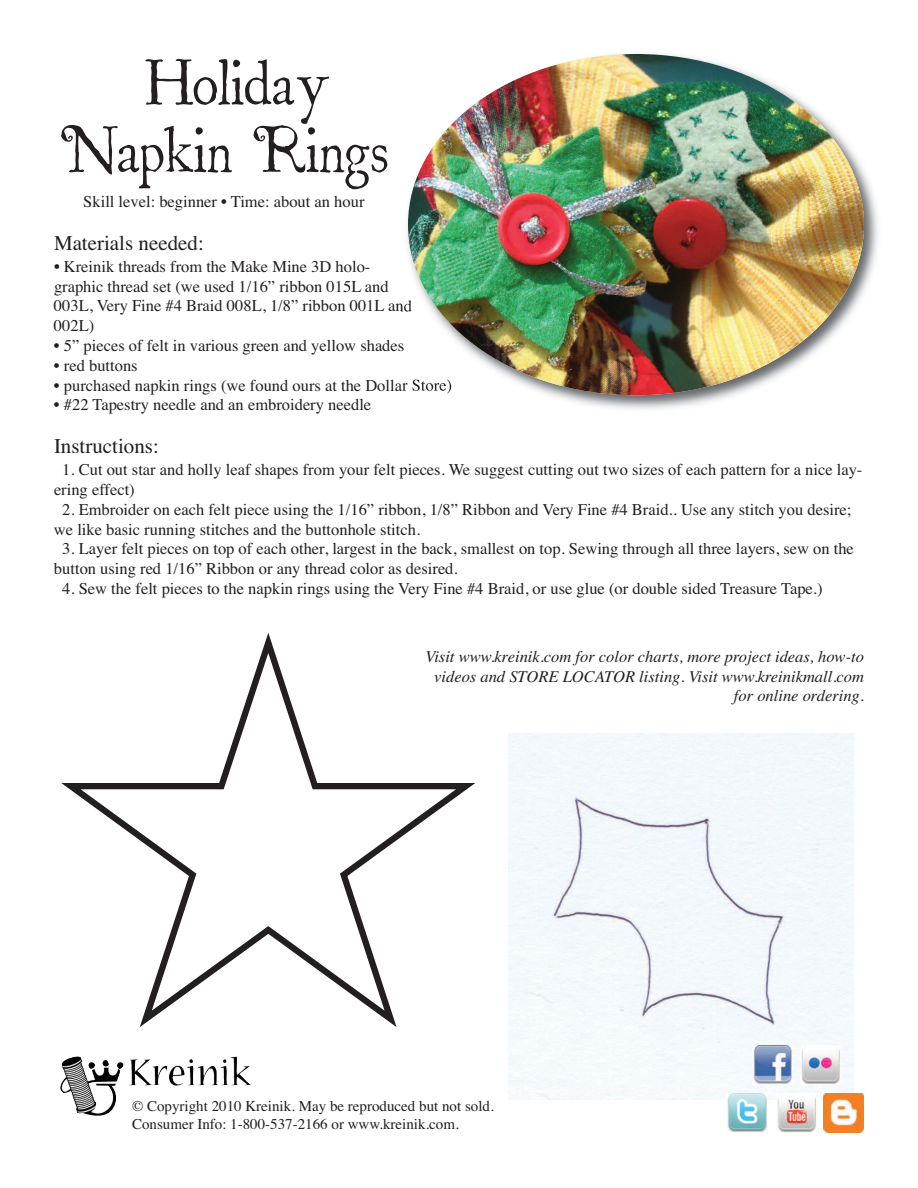
<style>
.page{position:relative;width:918px;height:1188px;background:#fff}
.page>*{position:absolute;margin:0;border:0;box-sizing:border-box;transform-origin:0 0}
.t1{font:63px/67.5px "St Nicholas";color:#231f20;text-align:center}
.t2{font:21px "Times";color:#231f20}
.t3{font:16.5px/19.8px "Times";color:#231f20}
.t4{font:italic 16.5px/19.8px "Times";color:#231f20;text-align:right}
.t5{font:15px/18px "Times";color:#231f20}
</style>
<div class="page">
<div style="left:508px;top:734px;width:345px;height:365px;background:#f3f9fc"></div>
<img style="left:402px;top:54px;width:476px;height:355px">
<img style="left:408px;top:54px;width:456px;height:341px;border-radius:50%">
<img style="left:60px;top:1056px;width:191px;height:60px">
<img style="left:824px;top:1094px;width:40px;height:38px">
<img style="left:776px;top:1094px;width:41px;height:38px">
<img style="left:727px;top:1094px;width:40px;height:38px">
<img style="left:752px;top:1046px;width:41px;height:38px">
<img style="left:800px;top:1046px;width:41px;height:38px">
<h1 class="t1" style="left:60px;top:55px;width:329px">Holiday<br>Napkin Rings</h1>
<p class="t3" style="left:83px;top:191px;width:283px">Skill level: beginner • Time: about an hour</p>
<p class="t2" style="left:54px;top:230px;width:151px">Materials needed:</p>
<p class="t3" style="left:54px;top:256px;width:359px">• Kreinik threads from the Make Mine 3D holo&shy;graphic thread set (we used 1/16” ribbon 015L and 003L, Very Fine #4 Braid 008L, 1/8” ribbon 001L and 002L)</p>
<p class="t3" style="left:54px;top:335px;width:352px">• 5” pieces of felt in various green and yellow shades</p>
<p class="t3" style="left:54px;top:355px;width:85px">• red buttons</p>
<p class="t3" style="left:54px;top:375px;width:400px">• purchased napkin rings (we found ours at the Dollar Store)</p>
<p class="t3" style="left:54px;top:395px;width:319px">• #22 Tapestry needle and an embroidery needle</p>
<p class="t2" style="left:54px;top:434px;width:106px">Instructions:</p>
<p class="t3" style="left:54px;top:460px;width:810px;text-indent:8px">1. Cut out star and holly leaf shapes from your felt pieces. We suggest cutting out two sizes of each pattern for a nice lay&shy;ering effect)</p>
<p class="t3" style="left:54px;top:499px;width:799px;text-indent:8px">2. Embroider on each felt piece using the 1/16” ribbon, 1/8” Ribbon and Very Fine #4 Braid.. Use any stitch you desire; we like basic running stitches and the buttonhole stitch.</p>
<p class="t3" style="left:54px;top:539px;width:801px;text-indent:8px">3. Layer felt pieces on top of each other, largest in the back, smallest on top. Sewing through all three layers, sew on the button using red 1/16” Ribbon or any thread color as desired.</p>
<p class="t3" style="left:62px;top:578px;width:762px">4. Sew the felt pieces to the napkin rings using the Very Fine #4 Braid, or use glue (or double sided Treasure Tape.)</p>
<p class="t4" style="left:426px;top:646px;width:440px">Visit www.kreinik.com for color charts, more project ideas, how-to videos and STORE LOCATOR listing. Visit www.kreinikmall.com for online ordering.</p>
<p class="t5" style="left:132px;top:1097px;width:363px">© Copyright 2010 Kreinik. May be reproduced but not sold.<br>Consumer Info: 1-800-537-2166 or www.kreinik.com.</p>
</div>
